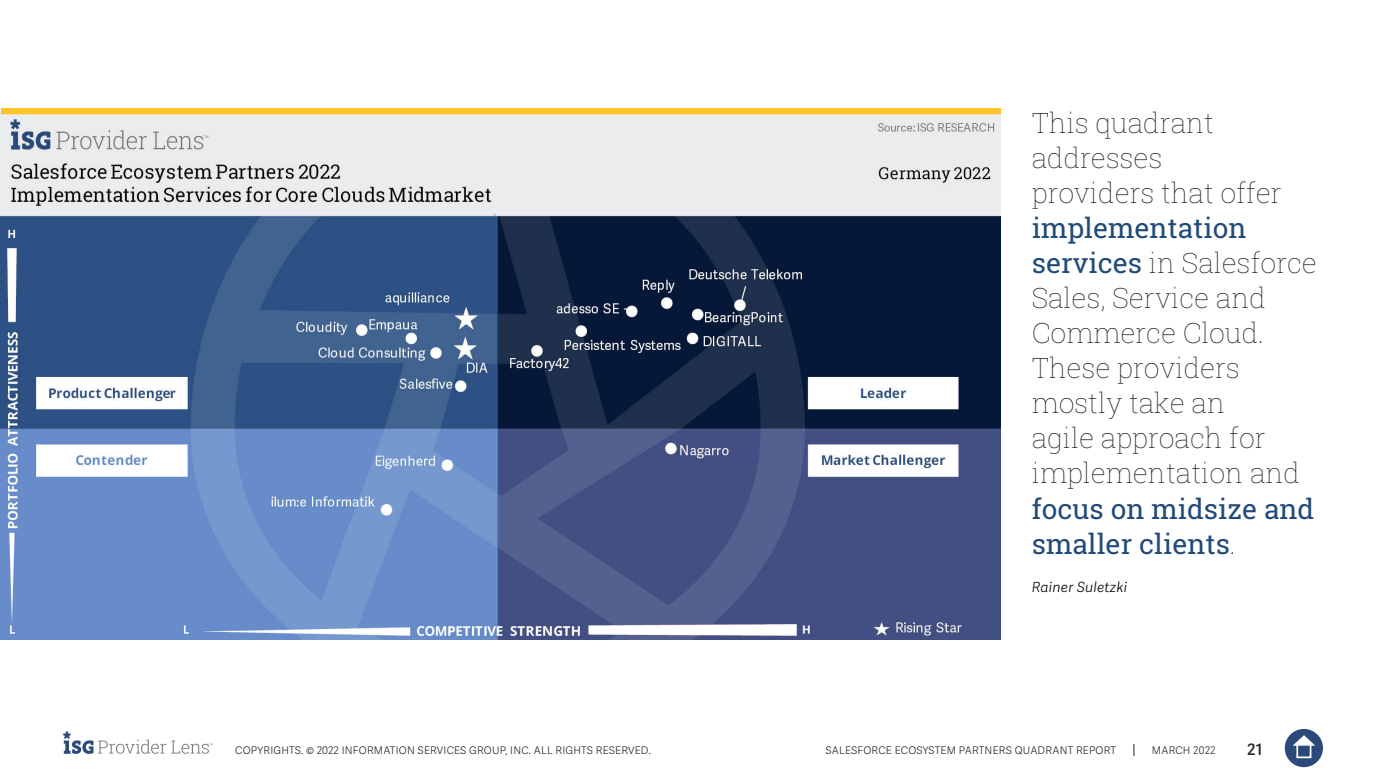
<style>
.page{position:relative;width:1386px;height:780px;background:#fff}
.page>*{position:absolute;margin:0;border:0;box-sizing:border-box;transform-origin:0 0}
.t1{font:100 28px/35px "Roboto Slab";color:#231f20}
.t2{font:600 15.75px "Adelle Sans";color:#231f20}
.t3{font:italic 300 14px "Adelle Sans";letter-spacing:.02em;color:#000}
.t4{font:300 10.5px "Adelle Sans";letter-spacing:.02em;color:#231f20}
.s1{font-weight:400;color:#214a79}
</style>
<div class="page">
<svg style="left:1133px;top:744px;width:1px;height:12px"></svg>
<div style="left:1285px;top:729px;width:38px;height:38px;background:#2b4a79;border-radius:50%"></div>
<svg style="left:1293px;top:735px;width:22px;height:10px"></svg>
<div style="left:1296px;top:743px;width:15px;height:15px;border:2px solid #fff"></div>
<svg style="left:63px;top:731px;width:150px;height:23px"></svg>
<img style="left:0;top:109px;width:1001px;height:530px">
<p class="t1" style="left:1032px;top:105px;width:287px">This quadrant addresses<br>providers that offer <span class="s1">implementation services</span> in Salesforce<br>Sales, Service and<br>Commerce Cloud.<br>These providers mostly take an<br>agile approach for implementation and <span class="s1">focus on midsize and smaller clients</span>.</p>
<p class="t3" style="left:1032px;top:579px;width:97px">Rainer Suletzki</p>
<p class="t4" style="left:235px;top:744px;width:417px">COPYRIGHTS. © 2022 INFORMATION SERVICES GROUP, INC. ALL RIGHTS RESERVED.</p>
<p class="t4" style="left:826px;top:744px;width:292px">SALESFORCE ECOSYSTEM PARTNERS QUADRANT REPORT</p>
<p class="t4" style="left:1152px;top:744px;width:65px">MARCH 2022</p>
<p class="t2" style="left:1247px;top:740px;width:17px">21</p>
</div>
